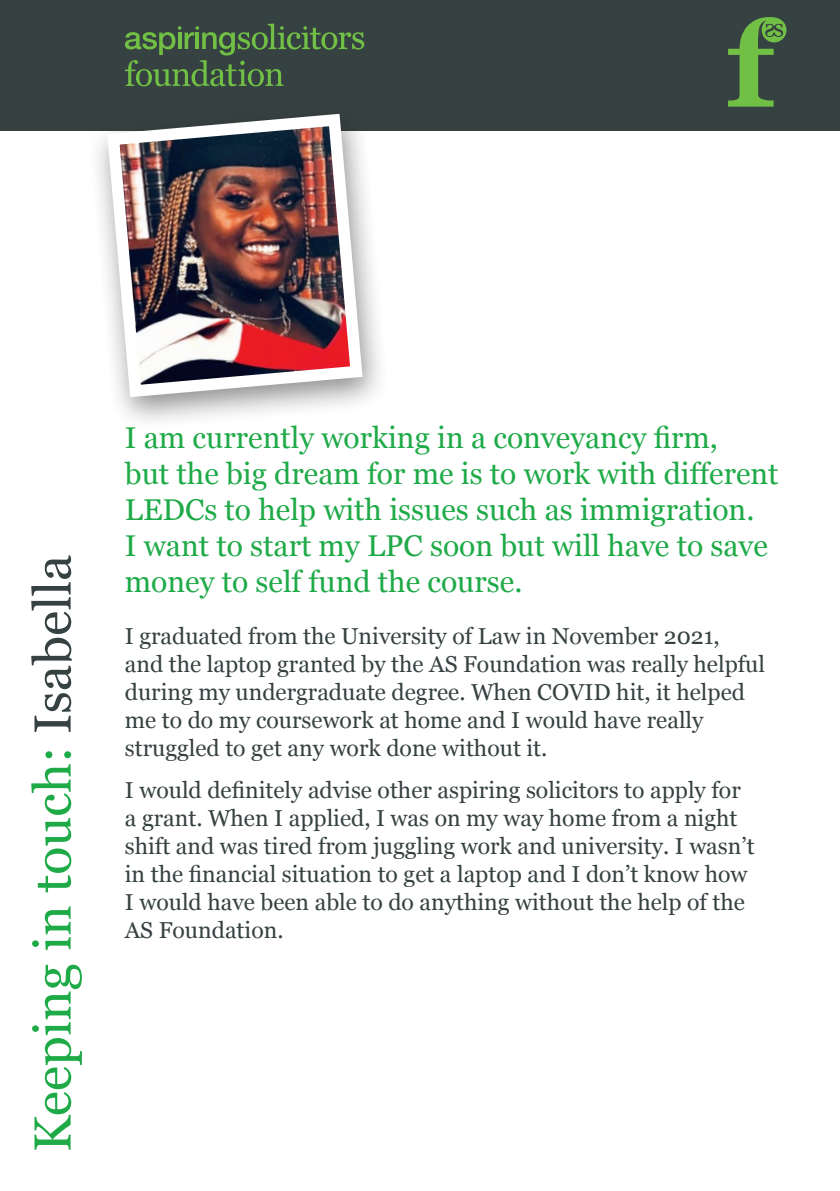
<style>
.page{position:relative;width:840px;height:1191px;background:#fff}
.page>*{position:absolute;margin:0;border:0;box-sizing:border-box;transform-origin:0 0}
.t1{font:52px "Georgia";color:#1faa48}
.t2{font:30px/36px "Georgia";color:#1faa48}
.t3{font:23px/28px "Georgia";color:#364141}
.s1{color:#364141}
</style>
<div class="page">
<div style="left:0;top:0;width:839px;height:130px;background:#364141"></div>
<svg style="left:125px;top:24px;width:239px;height:62px"></svg>
<svg style="left:728px;top:17px;width:58px;height:90px"></svg>
<div style="left:87px;top:100px;width:303px;height:332px;background:#231f20;opacity:.5"></div>
<img style="left:101px;top:108px;width:267px;height:295px">
<h1 class="t1" style="left:21px;top:1152px;width:599px;rotate:-90deg">Keeping in touch: <span class="s1">Isabella</span></h1>
<h2 class="t2" style="left:125px;top:420px;width:655px">I am currently working in a conveyancy firm,<br>but the big dream for me is to work with different LEDCs to help with issues such as immigration.<br>I want to start my LPC soon but will have to save money to self fund the course.</h2>
<p class="t3" style="left:125px;top:622px;width:641px">I graduated from the University of Law in November 2021,<br>and the laptop granted by the AS Foundation was really helpful during my undergraduate degree. When COVID hit, it helped me to do my coursework at home and I would have really struggled to get any work done without it.</p>
<p class="t3" style="left:125px;top:776px;width:631px">I would definitely advise other aspiring solicitors to apply for a grant. When I applied, I was on my way home from a night shift and was tired from juggling work and university. I wasn’t in the financial situation to get a laptop and I don’t know how I would have been able to do anything without the help of the AS Foundation.</p>
</div>
